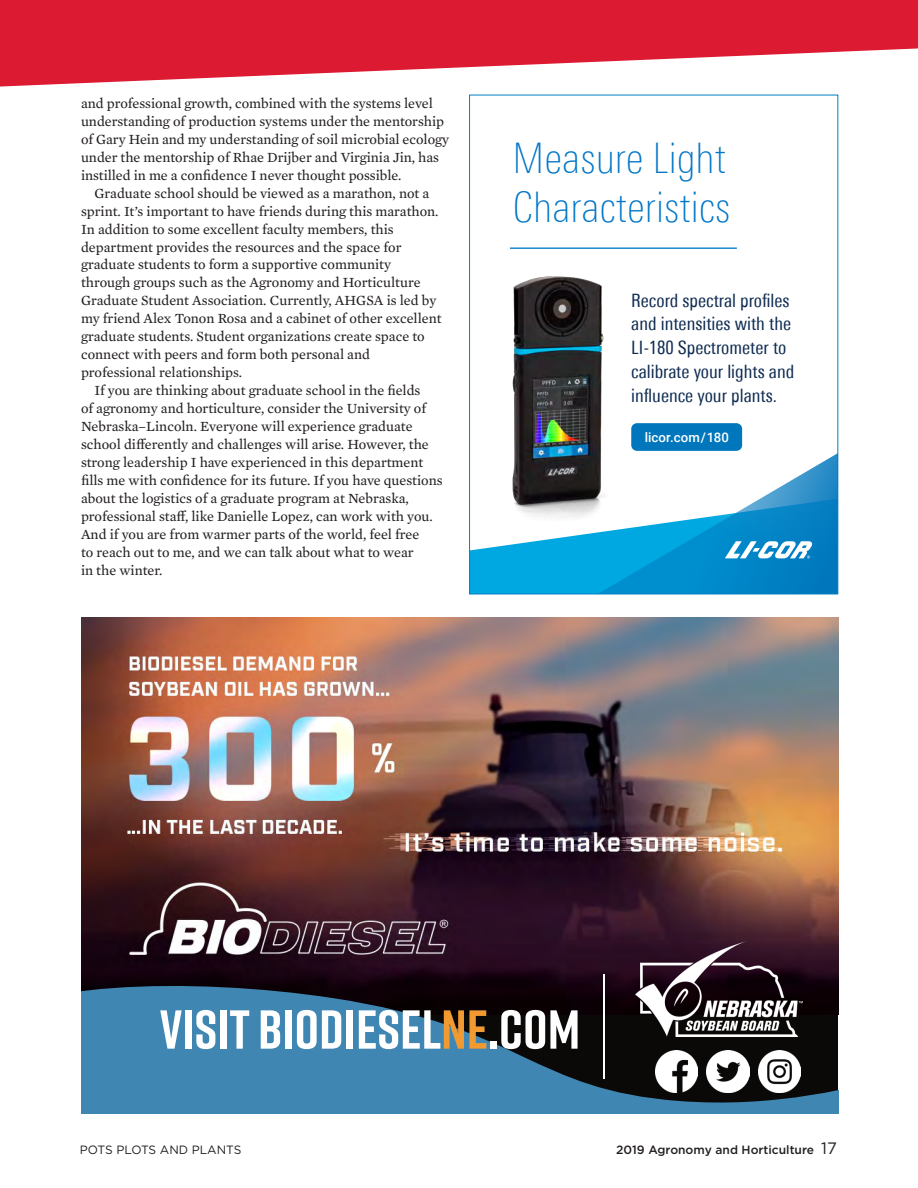
<style>
.page{position:relative;width:918px;height:1188px;background:#fff}
.page>*{position:absolute;margin:0;border:0;box-sizing:border-box;transform-origin:0 0}
.t1{font:700 54.75px "Rift";color:#fff}
.t2{font:100 condensed 42.3px/48.9px "Univers Next Pro";color:#0076c8}
.t3{font:condensed 18.45px/23.7px "Univers Next Pro";color:#0e2b51}
.Body_Copy{font:14.25px/18px "Mercury Text G2";color:#231f20}
.t4{font:500 13.2px "Roboto";letter-spacing:.01em;color:#fff}
.t5{font:500 12px "Gotham";color:#231f20}
.t6{font:12px "Gotham";color:#231f20}
.s1{color:#f19a31}
.s2{font-weight:400;font-size:16.5px}
</style>
<div class="page">
<svg style="left:0;top:0;width:918px;height:126px;fill:#dc1a32"></svg>
<img style="left:81px;top:618px;width:757px;height:359px">
<hr style="left:604px;top:974px;width:1px;height:105px;background:#fff">
<svg style="left:81px;top:977px;width:757px;height:136px;background:#2d5773"></svg>
<img style="left:758px;top:1050px;width:43px;height:42px">
<img style="left:707px;top:1050px;width:42px;height:42px">
<img style="left:656px;top:1050px;width:41px;height:42px">
<img style="left:636px;top:942px;width:167px;height:94px">
<img style="left:512px;top:276px;width:92px;height:213px">
<svg style="left:534px;top:407px;width:302px;height:82px"></svg>
<svg style="left:471px;top:489px;width:365px;height:103px"></svg>
<hr style="left:510px;top:248px;width:227px;height:1px;background:#0076c8">
<p class="Body_Copy" style="left:81px;top:93px;width:370px">and professional growth, combined with the systems level understanding of production systems under the mentorship of Gary Hein and my understanding of soil microbial ecology under the mentorship of Rhae Drijber and Virginia Jin, has instilled in me a confidence I never thought possible.</p>
<p class="Body_Copy" style="left:81px;top:183px;width:362px;text-indent:13px">Graduate school should be viewed as a marathon, not a sprint. It’s important to have friends during this marathon.<br>In addition to some excellent faculty members, this department provides the resources and the space for graduate students to form a supportive community through groups such as the Agronomy and Horticulture Graduate Student Association. Currently, AHGSA is led by my friend Alex Tonon Rosa and a cabinet of other excellent graduate students. Student organizations create space to connect with peers and form both personal and professional relationships.</p>
<p class="Body_Copy" style="left:81px;top:381px;width:363px;text-indent:13px">If you are thinking about graduate school in the fields<br>of agronomy and horticulture, consider the University of Nebraska–Lincoln. Everyone will experience graduate school differently and challenges will arise. However, the strong leadership I have experienced in this department fills me with confidence for its future. If you have questions about the logistics of a graduate program at Nebraska, professional staff, like Danielle Lopez, can work with you.<br>And if you are from warmer parts of the world, feel free<br>to reach out to me, and we can talk about what to wear<br>in the winter.</p>
<p class="t2" style="left:513px;top:134px;width:219px">Measure Light<br>Characteristics</p>
<p class="t3" style="left:631px;top:288px;width:165px">Record spectral profiles and intensities with the<br>LI-180 Spectrometer to calibrate your lights and influence your plants.</p>
<p class="t4" style="left:645px;top:428px;width:86px">licor.com/180</p>
<p class="t1" style="left:160px;top:990px;width:422px">VISIT BIODIESEL<span class="s1">NE</span>.COM</p>
<p class="t6" style="left:80px;top:1142px;width:163px">POTS PLOTS AND PLANTS</p>
<p class="t5" style="left:616px;top:1142px;width:222px">2019 Agronomy and Horticulture <span class="s2">17</span></p>
</div>
